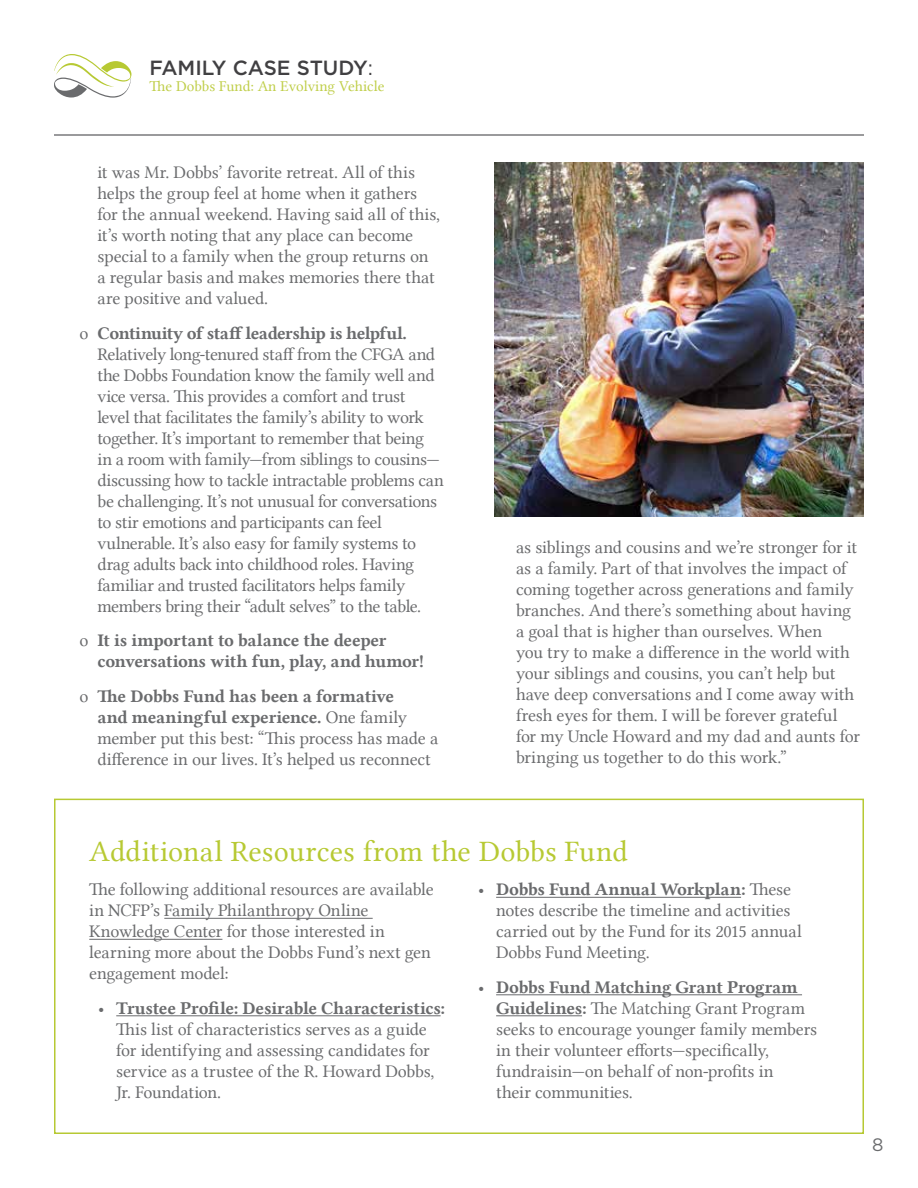
<style>
.page{position:relative;width:918px;height:1188px;background:#fff}
.page>*{position:absolute;margin:0;border:0;box-sizing:border-box;transform-origin:0 0}
.t1{font:30px "Lin Libertine";letter-spacing:.005em;color:#b7c933}
.t2{font:500 20.55px "Gotham";color:#414042}
.t3{font:18px/21px "Lin Libertine";letter-spacing:-.015em;color:#6a6b6d}
.t4{font:18px/21px "Lin Libertine B";letter-spacing:-.015em;color:#6a6b6d}
.t5{font:18px "Lin Libertine B";letter-spacing:-.035em;color:#6a6b6d}
.t6{font:18px "Gotham";color:#6a6b6d}
.t7{font:15.15px "Lin Libertine";color:#bfce48}
.s1{font-weight:400}
.s2{font-family:"Lin Libertine"}
.s3{font-family:"Lin Libertine B"}
</style>
<div class="page">
<svg style="left:54px;top:54px;width:78px;height:44px"></svg>
<hr style="left:54px;top:134px;width:810px;height:2px;background:#797a7c">
<hr style="left:164px;top:918px;width:209px;height:1px;background:#6a6b6d">
<hr style="left:89px;top:939px;width:133px;height:1px;background:#6a6b6d">
<hr style="left:116px;top:1015px;width:325px;height:1px;background:#6a6b6d">
<hr style="left:496px;top:897px;width:245px;height:1px;background:#6a6b6d">
<hr style="left:496px;top:994px;width:306px;height:1px;background:#6a6b6d">
<hr style="left:496px;top:1015px;width:86px;height:1px;background:#6a6b6d">
<div style="left:54px;top:799px;width:810px;height:335px;border:2px solid #b7c933"></div>
<img style="left:495px;top:162px;width:369px;height:354px">
<p class="t2" style="left:150px;top:54px;width:225px">FAMILY CASE STUDY<span class="s1">:</span></p>
<p class="t7" style="left:150px;top:77px;width:236px">The Dobbs Fund: An Evolving Vehicle</p>
<p class="t3" style="left:98px;top:162px;width:344px">it was Mr. Dobbs’ favorite retreat. All of this helps the group feel at home when it gathers for the annual weekend. Having said all of this, it’s worth noting that any place can become special to a family when the group returns on a regular basis and makes memories there that are positive and valued.</p>
<p class="t5" style="left:80px;top:320px;width:329px"><span class="s2">o</span> Continuity of staff leadership is helpful.</p>
<p class="t3" style="left:98px;top:343px;width:348px">Relatively long-tenured staff from the CFGA and the Dobbs Foundation know the family well and vice versa. This provides a comfort and trust<br>level that facilitates the family’s ability to work together. It’s important to remember that being<br>in a room with family—from siblings to cousins— discussing how to tackle intractable problems can be challenging. It’s not unusual for conversations to stir emotions and participants can feel vulnerable. It’s also easy for family systems to drag adults back into childhood roles. Having familiar and trusted facilitators helps family members bring their “adult selves” to the table.</p>
<p class="t4" style="left:98px;top:630px;width:328px;text-indent:-18px"><span class="s2">o</span> It is important to balance the deeper conversations with fun, play, and humor!</p>
<p class="t4" style="left:98px;top:685px;width:311px;text-indent:-18px"><span class="s2">o</span> The Dobbs Fund has been a formative and meaningful experience. <span class="s2">One family</span></p>
<p class="t3" style="left:98px;top:727px;width:342px">member put this best: “This process has made a difference in our lives. It’s helped us reconnect</p>
<p class="t3" style="left:516px;top:537px;width:346px">as siblings and cousins and we’re stronger for it as a family. Part of that involves the impact of coming together across generations and family branches. And there’s something about having a goal that is higher than ourselves. When<br>you try to make a difference in the world with your siblings and cousins, you can’t help but have deep conversations and I come away with fresh eyes for them. I will be forever grateful for my Uncle Howard and my dad and aunts for bringing us together to do this work.”</p>
<h1 class="t1" style="left:89px;top:834px;width:540px">Additional Resources from the Dobbs Fund</h1>
<p class="t3" style="left:89px;top:879px;width:346px">The following additional resources are available in NCFP’s Family Philanthropy Online Knowledge Center for those interested in learning more about the Dobbs Fund’s next gen engagement model:</p>
<p class="t4" style="left:98px;top:997px;width:348px"><span class="s2">•</span> Trustee Profile: Desirable Characteristics:</p>
<p class="t3" style="left:116px;top:1018px;width:320px">This list of characteristics serves as a guide for identifying and assessing candidates for service as a trustee of the R. Howard Dobbs, Jr. Foundation.</p>
<p class="t4" style="left:478px;top:879px;width:314px"><span class="s2">•</span> Dobbs Fund Annual Workplan: <span class="s2">These</span></p>
<p class="t3" style="left:496px;top:900px;width:307px">notes describe the timeline and activities carried out by the Fund for its 2015 annual<br>Dobbs Fund Meeting.</p>
<p class="t4" style="left:478px;top:976px;width:321px"><span class="s2">•</span> Dobbs Fund Matching Grant Program</p>
<p class="t3" style="left:496px;top:997px;width:323px"><span class="s3">Guidelines:</span> The Matching Grant Program seeks to encourage younger family members in their volunteer efforts—specifically, fundraisin—on behalf of non-profits in<br>their communities.</p>
<p class="t6" style="left:872px;top:1133px;width:13px">8</p>
</div>
